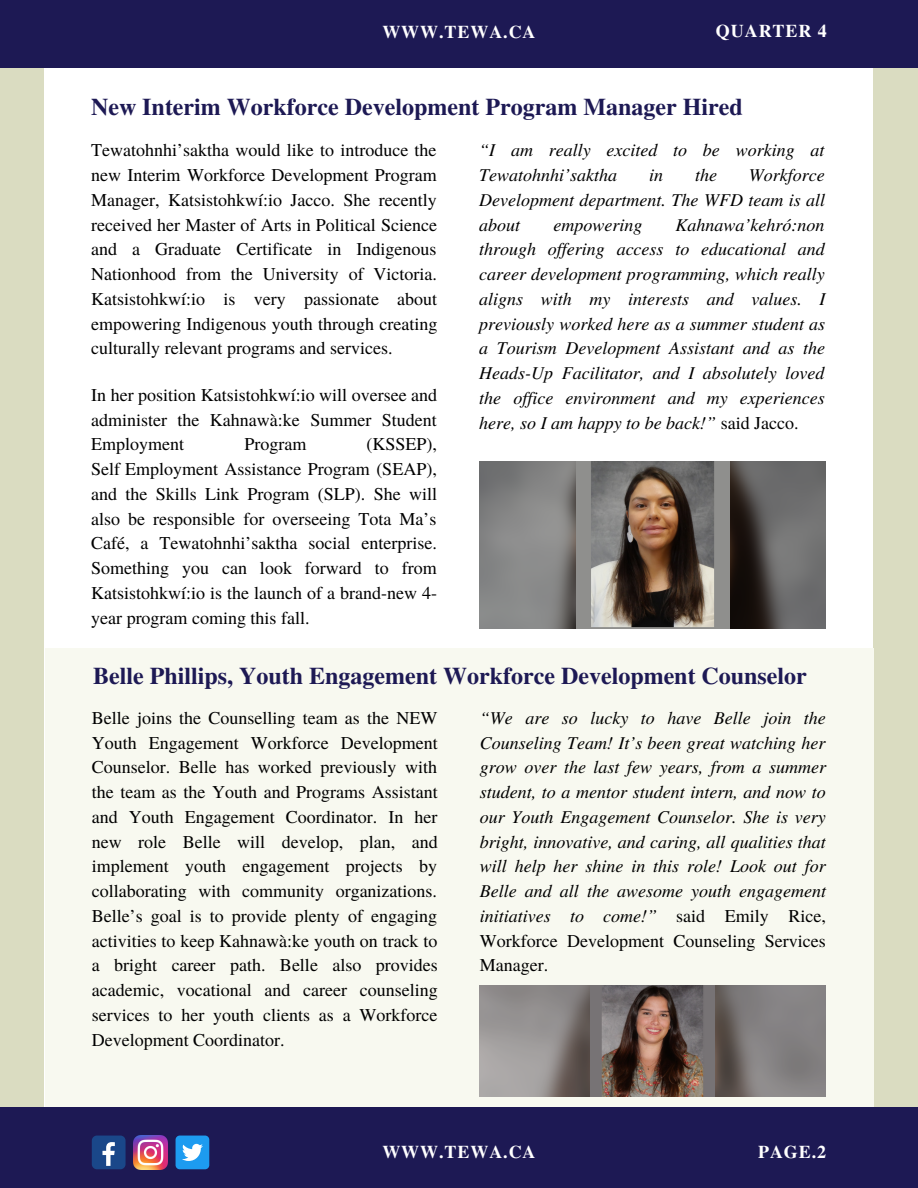
<style>
.page{position:relative;width:918px;height:1188px;background:#dadcc1}
.page>*{position:absolute;margin:0;border:0;box-sizing:border-box;transform-origin:0 0}
.t1{font:700 24px "Te X Gyre Termes";color:#1d1954}
.t2{font:18px/24.8px "Te X Gyre Termes";color:#000;text-align:justify}
.t3{font:italic 18px/24.8px "Te X Gyre Termes";color:#000;text-align:justify}
.t4{font:700 18px "Te X Gyre Termes";letter-spacing:.05em;color:#fff}
.s1{font-style:normal}
</style>
<div class="page">
<div style="left:45px;top:0;width:828px;height:1188px;background:#fff"></div>
<div style="left:45px;top:649px;width:828px;height:539px;background:#f8f9f0"></div>
<div style="left:0;top:0;width:918px;height:68px;background:#1d1954"></div>
<div style="left:0;top:1107px;width:918px;height:81px;background:#1d1954"></div>
<div style="left:92px;top:1136px;width:34px;height:33px;background:#1a4789;border-radius:5px"></div>
<svg style="left:102px;top:1142px;width:13px;height:24px"></svg>
<img style="left:133px;top:1136px;width:34px;height:33px">
<div style="left:176px;top:1136px;width:33px;height:33px;background:#1d9bf0;border-radius:4px"></div>
<svg style="left:182px;top:1144px;width:21px;height:17px"></svg>
<img style="left:479px;top:462px;width:347px;height:166px">
<img style="left:576px;top:462px;width:153px;height:166px">
<img style="left:480px;top:985px;width:345px;height:112px">
<img style="left:590px;top:985px;width:125px;height:112px">
<p class="t4" style="left:382px;top:18px;width:155px">WWW.TEWA.CA</p>
<p class="t4" style="left:716px;top:17px;width:112px">QUARTER 4</p>
<p class="t1" style="left:91px;top:88px;width:653px">New Interim Workforce Development Program Manager Hired</p>
<p class="t2" style="left:91px;top:137px;width:348px">Tewatohnhi’saktha would like to introduce the new Interim Workforce Development Program Manager, Katsistohkwí:io Jacco. She recently received her Master of Arts in Political Science and a Graduate Certificate in Indigenous Nationhood from the University of Victoria.<br>Katsistohkwí:io is very passionate about empowering Indigenous youth through creating culturally relevant programs and services.</p>
<p class="t2" style="left:91px;top:382px;width:347px">In her position Katsistohkwí:io will oversee and administer the Kahnawà:ke Summer Student Employment</p>
<p class="t2" style="left:91px;top:431px;width:348px;text-indent:275px">(KSSEP), Self Employment Assistance Program (SEAP), and the Skills Link Program (SLP). She will also be responsible for overseeing Tota Ma’s Café, a Tewatohnhi’saktha social enterprise.<br>Something you can look forward to from Katsistohkwí:io is the launch of a brand-new 4- year program coming this fall.</p>
<p class="t2" style="left:244px;top:431px;width:63px">Program</p>
<p class="t3" style="left:479px;top:137px;width:347px">“I am really excited to be working at<br>Tewatohnhi’saktha</p>
<p class="t3" style="left:479px;top:161px;width:348px;text-indent:270px">Workforce Development department. The WFD team is all about</p>
<p class="t3" style="left:649px;top:161px;width:16px">in</p>
<p class="t3" style="left:695px;top:161px;width:23px">the</p>
<p class="t3" style="left:479px;top:211px;width:348px;text-indent:196px">Kahnawa’kehró:non through of ering access to educational and career development programming, which really aligns with my interests and values. I previously worked here as a summer student as a Tourism Development Assistant and as the Heads-Up Facilitator, and I absolutely loved the of ice environment and my experiences here, so I am happy to be back!” <span class="s1">said Jacco.</span></p>
<p class="t3" style="left:553px;top:211px;width:90px">empowering</p>
<p class="t1" style="left:93px;top:657px;width:715px">Belle Phillips, Youth Engagement Workforce Development Counselor</p>
<p class="t2" style="left:92px;top:704px;width:348px">Belle joins the Counselling team as the NEW Youth Engagement Workforce Development Counselor. Belle has worked previously with the team as the Youth and Programs Assistant and Youth Engagement Coordinator. In her new role Belle will develop, plan, and implement youth engagement projects by collaborating with community organizations.<br>Belle’s goal is to provide plenty of engaging activities to keep Kahnawà:ke youth on track to a bright career path. Belle also provides academic, vocational and career counseling services to her youth clients as a Workforce Development Coordinator.</p>
<p class="t3" style="left:480px;top:704px;width:348px">“We are so lucky to have Belle join the Counseling Team! It’s been great watching her grow over the last few years, from a summer student, to a mentor student intern, and now to our Youth Engagement Counselor. She is very bright, innovative, and caring, all qualities that will help her shine in this role! Look out for Belle and all the awesome youth engagement initiatives to come!” <span class="s1">said Emily Rice, Workforce Development Counseling Services Manager.</span></p>
<p class="t4" style="left:382px;top:1138px;width:155px">WWW.TEWA.CA</p>
<p class="t4" style="left:758px;top:1138px;width:70px">PAGE.2</p>
</div>
